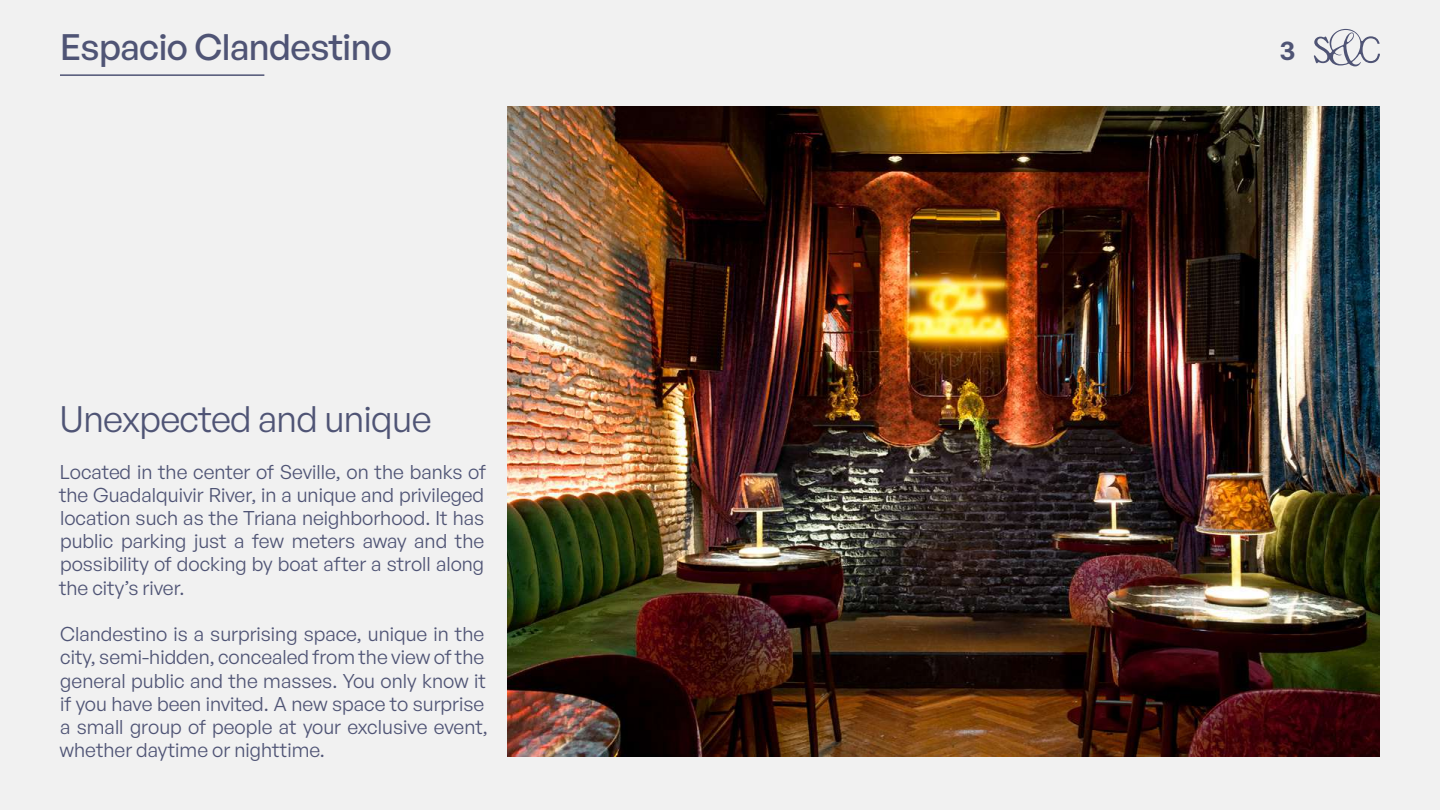
<style>
.page{position:relative;width:1440px;height:810px;background:#f1f1f1}
.page>*{position:absolute;margin:0;border:0;box-sizing:border-box;transform-origin:0 0}
.t1{font:36px "General Sans";letter-spacing:-.015em;color:#4f5475}
.t2{font:500 36px "General Sans";letter-spacing:-.015em;color:#4f5475}
.t3{font:600 27px "General Sans";color:#4f5475}
.t4{font:19.5px/23.2px "General Sans";color:#4f5475;text-align:justify}
</style>
<div class="page">
<svg style="left:1314px;top:29px;width:66px;height:37px"></svg>
<hr style="left:60px;top:74px;width:204px;height:2px;background:#4f5475">
<img style="left:508px;top:106px;width:872px;height:651px">
<h1 class="t2" style="left:60px;top:24px;width:334px">Espacio Clandestino</h1>
<h2 class="t3" style="left:1280px;top:33px;width:17px">3</h2>
<h1 class="t1" style="left:59px;top:396px;width:374px">Unexpected and unique</h1>
<p class="t4" style="left:59px;top:459px;width:429px">Located in the center of Seville, on the banks of the Guadalquivir River, in a unique and privileged location such as the Triana neighborhood. It has public parking just a few meters away and the possibility of docking by boat after a stroll along the city’s river.</p>
<p class="t4" style="left:59px;top:622px;width:430px;text-align:left">Clandestino is a surprising space, unique in the city, semi-hidden, concealed from the view of the general public and the masses. You only know it if you have been invited. A new space to surprise a small group of people at your exclusive event, whether daytime or nighttime.</p>
</div>
